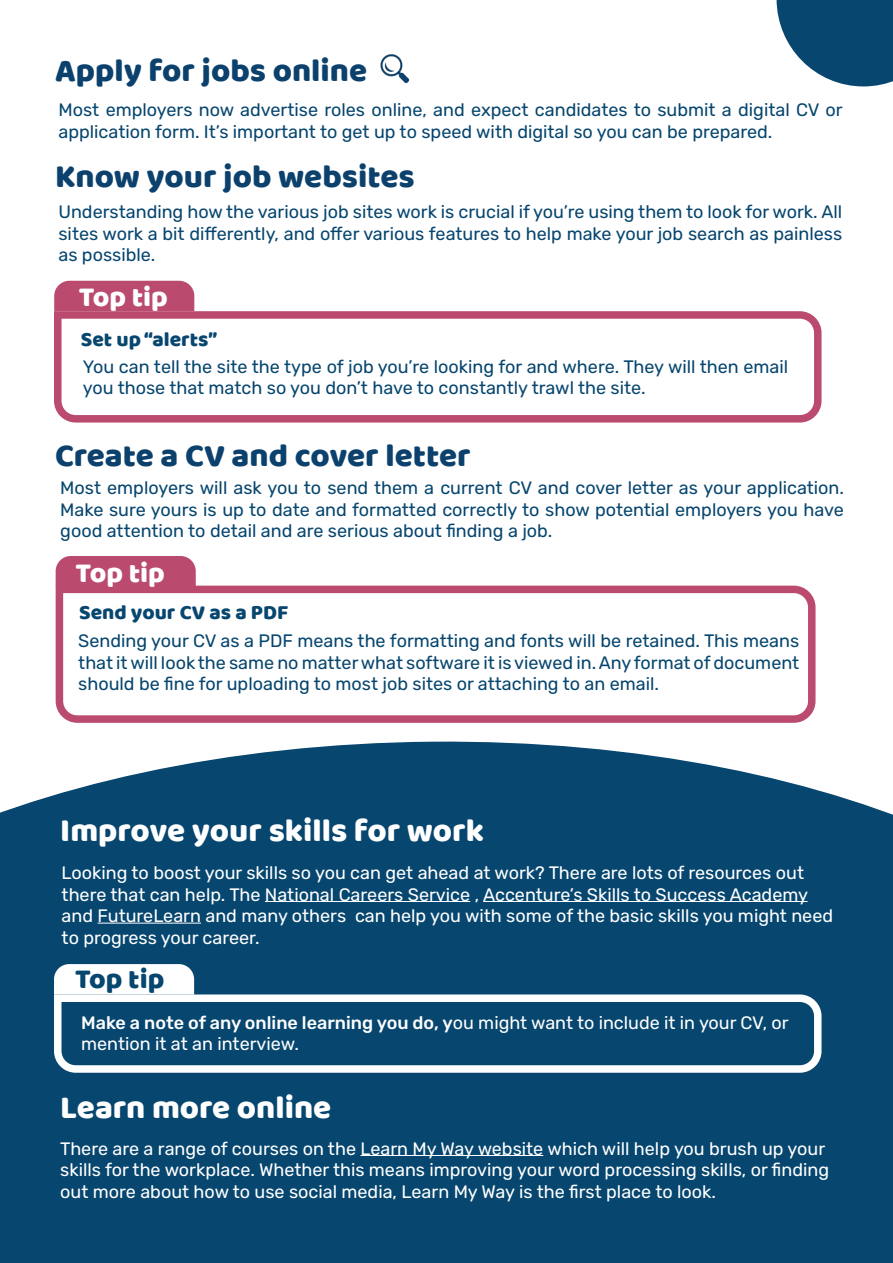
<style>
.page{position:relative;width:893px;height:1263px;background:#fff}
.page>*{position:absolute;margin:0;border:0;box-sizing:border-box;transform-origin:0 0}
.Heading_2{font:33px "Baloo";color:#0b416c}
.t1{font:33px "Baloo";color:#fff}
.Heading_2-2{font:28.5px "Baloo";color:#fff}
.Heading_2-3{font:28.5px "Baloo";color:#07466f}
.Heading_3{font:21px "Baloo";color:#07466f}
.Heading_3-2{font:18px/21.6px "Rubik";color:#07466f;text-align:justify}
.Heading_3-3{font:18px/21.6px "Rubik";color:#fff}
.s1{font-weight:500}
</style>
<div class="page">
<svg style="left:777px;top:0;width:116px;height:86px"></svg>
<div style="left:0;top:741px;width:893px;height:522px;background:#07466f"></div>
<svg style="left:54px;top:311px;width:768px;height:112px"></svg>
<svg style="left:54px;top:280px;width:144px;height:35px;background:#be5778"></svg>
<svg style="left:55px;top:585px;width:761px;height:138px"></svg>
<hr style="left:265px;top:901px;width:205px;height:1px;background:#fff">
<hr style="left:483px;top:901px;width:325px;height:1px;background:#fff">
<hr style="left:98px;top:923px;width:103px;height:1px;background:#fff">
<div style="left:55px;top:556px;width:145px;height:34px;background:#ba4b6f"></div>
<img style="left:380px;top:54px;width:30px;height:30px">
<svg style="left:50px;top:991px;width:775px;height:85px"></svg>
<svg style="left:50px;top:960px;width:148px;height:38px"></svg>
<hr style="left:360px;top:1155px;width:183px;height:1px;background:#fff">
<p class="Heading_2" style="left:55px;top:51px;width:313px">Apply for jobs online</p>
<p class="Heading_3-2" style="left:58px;top:100px;width:786px">Most employers now advertise roles online, and expect candidates to submit a digital CV or application form. It’s important to get up to speed with digital so you can be prepared.</p>
<p class="Heading_2" style="left:55px;top:156px;width:361px">Know your job websites</p>
<p class="Heading_3-2" style="left:58px;top:201px;width:785px">Understanding how the various job sites work is crucial if you’re using them to look for work. All sites work a bit differently, and offer various features to help make your job search as painless as possible.</p>
<p class="Heading_2-2" style="left:79px;top:280px;width:91px">Top tip</p>
<p class="Heading_3" style="left:81px;top:326px;width:138px">Set up “alerts”</p>
<p class="Heading_3-2" style="left:83px;top:356px;width:707px">You can tell the site the type of job you’re looking for and where. They will then email you those that match so you don’t have to constantly trawl the site.</p>
<p class="Heading_2" style="left:55px;top:435px;width:417px">Create a CV and cover letter</p>
<p class="Heading_3-2" style="left:60px;top:477px;width:785px">Most employers will ask you to send them a current CV and cover letter as your application.<br>Make sure yours is up to date and formatted correctly to show potential employers you have good attention to detail and are serious about finding a job.</p>
<p class="Heading_2-2" style="left:76px;top:555px;width:91px">Top tip</p>
<p class="Heading_3" style="left:79px;top:600px;width:211px">Send your CV as a PDF</p>
<p class="Heading_3-2" style="left:78px;top:630px;width:722px">Sending your CV as a PDF means the formatting and fonts will be retained. This means that it will look the same no matter what software it is viewed in. Any format of document should be fine for uploading to most job sites or attaching to an email.</p>
<p class="t1" style="left:60px;top:810px;width:425px">Improve your skills for work</p>
<p class="Heading_3-3" style="left:62px;top:862px;width:773px">Looking to boost your skills so you can get ahead at work? There are lots of resources out there that can help. The National Careers Service , Accenture’s Skills to Success Academy and FutureLearn and many others can help you with some of the basic skills you might need to progress your career.</p>
<p class="Heading_2-3" style="left:75px;top:962px;width:91px">Top tip</p>
<p class="Heading_3-3" style="left:81px;top:1012px;width:709px"><span class="s1">Make a note of any online learning you do, y</span>ou might want to include it in your CV, or mention it at an interview.</p>
<p class="t1" style="left:60px;top:1087px;width:273px">Learn more online</p>
<p class="Heading_3-3" style="left:60px;top:1138px;width:770px">There are a range of courses on the Learn My Way website which will help you brush up your skills for the workplace. Whether this means improving your word processing skills, or finding out more about how to use social media, Learn My Way is the first place to look.</p>
</div>
